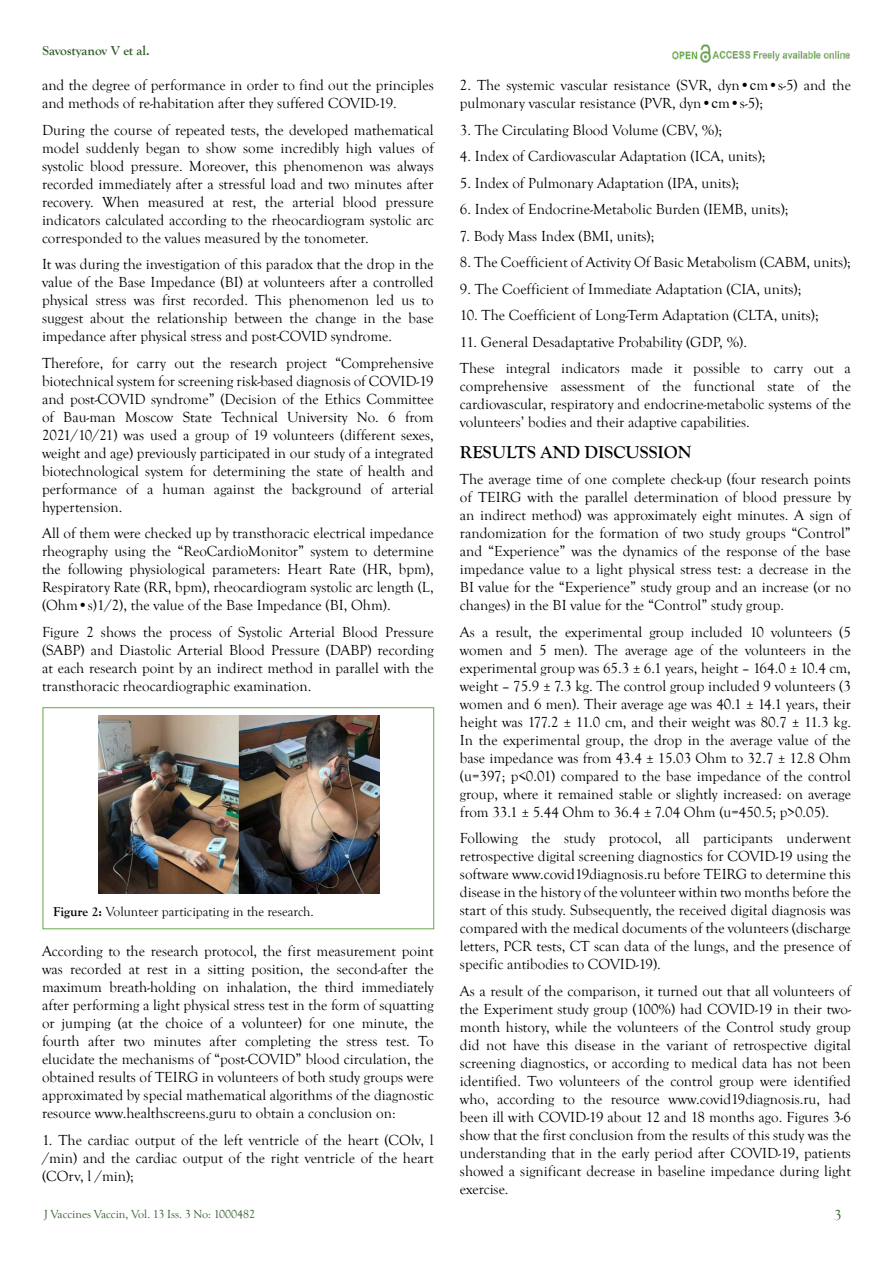
<style>
.page{position:relative;width:893px;height:1263px;background:#fff}
.page>*{position:absolute;margin:0;border:0;box-sizing:border-box;transform-origin:0 0}
.t1{font:700 18px "Goudy Old Style T";color:#000}
.Body_Text_First_Inde{font:15px/18px "Goudy Old Style T";color:#000;text-align:justify}
.t2{font:15px "Goudy Old Style T";color:#2f5b28}
.t3{font:13.5px "Goudy Old Style T";color:#000}
.t4{font:700 13.5px "Goudy Old Style T";color:#2f5b28}
.t5{font:12px "Goudy Old Style T";color:#2f5b28}
.s1{font-weight:700}
.s2{font-family:"Times New Roman"}
</style>
<div class="page">
<img style="left:672px;top:44px;width:178px;height:19px">
<img style="left:99px;top:715px;width:280px;height:178px">
<p class="t4" style="left:43px;top:43px;width:109px">Savostyanov V et al.</p>
<p class="Body_Text_First_Inde" style="left:42px;top:77px;width:393px">and the degree of performance in order to find out the principles and methods of re-habitation after they suffered COVID-19.</p>
<p class="Body_Text_First_Inde" style="left:42px;top:121px;width:393px">During the course of repeated tests, the developed mathematical model suddenly began to show some incredibly high values of systolic blood pressure. Moreover, this phenomenon was always recorded immediately after a stressful load and two minutes after recovery. When measured at rest, the arterial blood pressure indicators calculated according to the rheocardiogram systolic arc corresponded to the values measured by the tonometer.</p>
<p class="Body_Text_First_Inde" style="left:42px;top:256px;width:393px">It was during the investigation of this paradox that the drop in the value of the Base Impedance (BI) at volunteers after a controlled physical stress was first recorded. This phenomenon led us to suggest about the relationship between the change in the base impedance after physical stress and post-COVID syndrome.</p>
<p class="Body_Text_First_Inde" style="left:42px;top:354px;width:393px">Therefore, for carry out the research project “Comprehensive biotechnical system for screening risk-based diagnosis of COVID-19 and post-COVID syndrome” (Decision of the Ethics Committee of Bau-man Moscow State Technical University No. 6 from 2021/10/21) was used a group of 19 volunteers (different sexes, weight and age) previously participated in our study of a integrated biotechnological system for determining the state of health and performance of a human against the background of arterial hypertension.</p>
<p class="Body_Text_First_Inde" style="left:42px;top:525px;width:393px">All of them were checked up by transthoracic electrical impedance rheography using the “ReoCardioMonitor” system to determine the following physiological parameters: Heart Rate (HR, bpm), Respiratory Rate (RR, bpm), rheocardiogram systolic arc length (L, (Ohm•s)1/2), the value of the Base Impedance (BI, Ohm).</p>
<p class="Body_Text_First_Inde" style="left:42px;top:623px;width:393px">Figure 2 shows the process of Systolic Arterial Blood Pressure (SABP) and Diastolic Arterial Blood Pressure (DABP) recording at each research point by an indirect method in parallel with the transthoracic rheocardiographic examination.</p>
<p class="t3" style="left:53px;top:904px;width:262px"><span class="s1">Figure 2:</span> Volunteer participating in the research.</p>
<p class="Body_Text_First_Inde" style="left:42px;top:942px;width:393px">According to the research protocol, the first measurement point was recorded at rest in a sitting position, the second-after the maximum breath-holding on inhalation, the third immediately after performing a light physical stress test in the form of squatting or jumping (at the choice of a volunteer) for one minute, the fourth after two minutes after completing the stress test. To elucidate the mechanisms of “post-COVID” blood circulation, the obtained results of TEIRG in volunteers of both study groups were approximated by special mathematical algorithms of the diagnostic resource www.healthscreens.guru to obtain a conclusion on:</p>
<p class="Body_Text_First_Inde" style="left:42px;top:1131px;width:393px">1. The cardiac output of the left ventricle of the heart (COlv, l /min) and the cardiac output of the right ventricle of the heart (COrv, l /min);</p>
<p class="t5" style="left:44px;top:1207px;width:213px">J Vaccines Vaccin, Vol. 13 Iss. 3 No: 1000482</p>
<p class="Body_Text_First_Inde" style="left:460px;top:77px;width:392px">2. The systemic vascular resistance (SVR, dyn•<span class="s2">с</span>m•s-5) and the pulmonary vascular resistance (PVR, dyn•<span class="s2">с</span>m•s-5);</p>
<p class="Body_Text_First_Inde" style="left:460px;top:121px;width:264px">3. The Circulating Blood Volume (CBV, %);</p>
<p class="Body_Text_First_Inde" style="left:460px;top:148px;width:307px">4. Index of Cardiovascular Adaptation (ICA, units);</p>
<p class="Body_Text_First_Inde" style="left:460px;top:174px;width:281px">5. Index of Pulmonary Adaptation (IPA, units);</p>
<p class="Body_Text_First_Inde" style="left:460px;top:201px;width:330px">6. Index of Endocrine-Metabolic Burden (IEMB, units);</p>
<p class="Body_Text_First_Inde" style="left:460px;top:227px;width:196px">7. Body Mass Index (BMI, units);</p>
<p class="Body_Text_First_Inde" style="left:460px;top:254px;width:392px">8. The Coefficient of Activity Of Basic Metabolism (CABM, units);</p>
<p class="Body_Text_First_Inde" style="left:460px;top:280px;width:343px">9. The Coefficient of Immediate Adaptation (CIA, units);</p>
<p class="Body_Text_First_Inde" style="left:460px;top:307px;width:360px">10. The Coefficient of Long-Term Adaptation (CLTA, units);</p>
<p class="Body_Text_First_Inde" style="left:460px;top:333px;width:289px">11. General Desadaptative Probability (GDP, %).</p>
<p class="Body_Text_First_Inde" style="left:460px;top:360px;width:392px">These integral indicators made it possible to carry out a comprehensive assessment of the functional state of the cardiovascular, respiratory and endocrine-metabolic systems of the volunteers’ bodies and their adaptive capabilities.</p>
<p class="t1" style="left:460px;top:442px;width:233px">RESULTS AND DISCUSSION</p>
<p class="Body_Text_First_Inde" style="left:460px;top:470px;width:392px">The average time of one complete check-up (four research points of TEIRG with the parallel determination of blood pressure by an indirect method) was approximately eight minutes. A sign of randomization for the formation of two study groups “Control” and “Experience” was the dynamics of the response of the base impedance value to a light physical stress test: a decrease in the BI value for the “Experience” study group and an increase (or no changes) in the BI value for the “Control” study group.</p>
<p class="Body_Text_First_Inde" style="left:460px;top:623px;width:393px">As a result, the experimental group included 10 volunteers (5 women and 5 men). The average age of the volunteers in the experimental group was 65.3 ± 6.1 years, height – 164.0 ± 10.4 cm, weight – 75.9 ± 7.3 kg. The control group included 9 volunteers (3 women and 6 men). Their average age was 40.1 ± 14.1 years, their height was 177.2 ± 11.0 cm, and their weight was 80.7 ± 11.3 kg.<br>In the experimental group, the drop in the average value of the base impedance was from 43.4 ± 15.03 Ohm to 32.7 ± 12.8 Ohm (u=397; p&lt;0.01) compared to the base impedance of the control group, where it remained stable or slightly increased: on average from 33.1 ± 5.44 Ohm to 36.4 ± 7.04 Ohm (u=450.5; p&gt;0.05).</p>
<p class="Body_Text_First_Inde" style="left:460px;top:829px;width:392px">Following the study protocol, all participants underwent retrospective digital screening diagnostics for COVID-19 using the software www.covid19diagnosis.ru before TEIRG to determine this disease in the history of the volunteer within two months before the start of this study. Subsequently, the received digital diagnosis was compared with the medical documents of the volunteers (discharge letters, PCR tests, CT scan data of the lungs, and the presence of specific antibodies to COVID-19).</p>
<p class="Body_Text_First_Inde" style="left:460px;top:982px;width:392px">As a result of the comparison, it turned out that all volunteers of the Experiment study group (100%) had COVID-19 in their two&shy;month history, while the volunteers of the Control study group did not have this disease in the variant of retrospective digital screening diagnostics, or according to medical data has not been identified. Two volunteers of the control group were identified who, according to the resource www.covid19diagnosis.ru, had been ill with COVID-19 about 12 and 18 months ago. Figures 3-6 show that the first conclusion from the results of this study was the understanding that in the early period after COVID-19, patients showed a significant decrease in baseline impedance during light exercise.</p>
<p class="t2" style="left:834px;top:1207px;width:9px">3</p>
</div>
